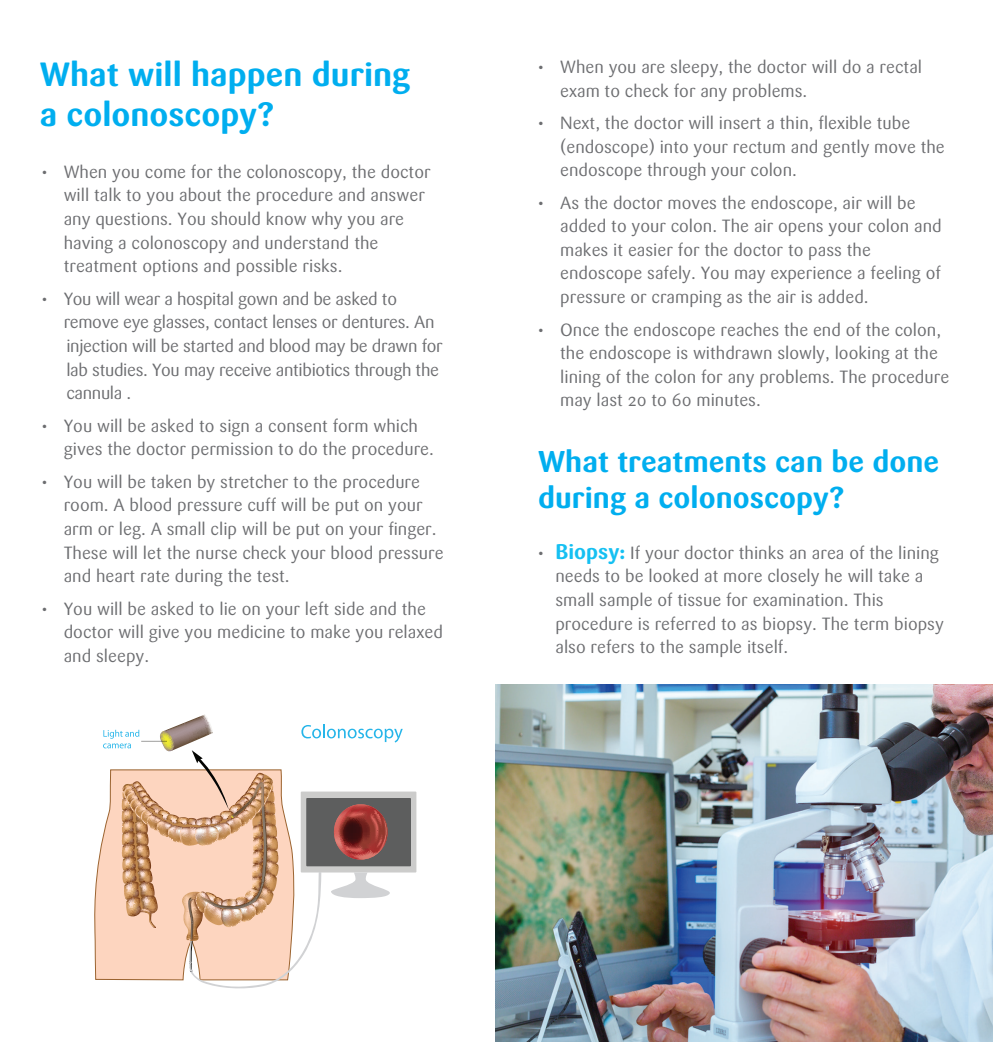
<style>
.page{position:relative;width:993px;height:1042px;background:#fff}
.page>*{position:absolute;margin:0;border:0;box-sizing:border-box;transform-origin:0 0}
.t1{font:700 33.25px/39.9px "Sari";color:#00aeef}
.t2{font:700 29.75px/35.7px "Sari";color:#00aeef}
.t3{font:17.5px/23.6px "Sari";color:#6c6d70}
.t4{font:17.5px/23.6px "Sari";letter-spacing:-.02em;color:#6c6d70}
.s1{font-weight:700;font-size:21px;color:#15c0f2}
</style>
<div class="page">
<div style="left:301px;top:791px;width:115px;height:81px;background:#cccccb"></div>
<div style="left:306px;top:798px;width:105px;height:68px;background:#5d5e5e"></div>
<svg style="left:94px;top:836px;width:9px;height:144px"></svg>
<svg style="left:103px;top:714px;width:299px;height:275px"></svg>
<img style="left:495px;top:685px;width:497px;height:357px">
<h1 class="t1" style="left:40px;top:55px;width:372px">What will happen during a colonoscopy?</h1>
<p class="t3" style="left:64px;top:160px;width:368px;text-indent:-24px">• When you come for the colonoscopy, the doctor will talk to you about the procedure and answer any questions. You should know why you are having a colonoscopy and understand the treatment options and possible risks.</p>
<p class="t4" style="left:64px;top:287px;width:380px;text-indent:-24px">• You will wear a hospital gown and be asked to remove eye glasses, contact lenses or dentures. An injection will be started and blood may be drawn for lab studies. You may receive antibiotics through the cannula .</p>
<p class="t3" style="left:64px;top:414px;width:371px;text-indent:-24px">• You will be asked to sign a consent form which gives the doctor permission to do the procedure.</p>
<p class="t3" style="left:64px;top:470px;width:381px;text-indent:-24px">• You will be taken by stretcher to the procedure room. A blood pressure cuff will be put on your arm or leg. A small clip will be put on your finger.<br>These will let the nurse check your blood pressure and heart rate during the test.</p>
<p class="t3" style="left:64px;top:597px;width:380px;text-indent:-24px">• You will be asked to lie on your left side and the doctor will give you medicine to make you relaxed and sleepy.</p>
<p class="t3" style="left:560px;top:55px;width:363px;text-indent:-24px">• When you are sleepy, the doctor will do a rectal exam to check for any problems.</p>
<p class="t3" style="left:560px;top:111px;width:386px;text-indent:-24px">• Next, the doctor will insert a thin, flexible tube (endoscope) into your rectum and gently move the endoscope through your colon.</p>
<p class="t3" style="left:560px;top:191px;width:383px;text-indent:-24px">• As the doctor moves the endoscope, air will be added to your colon. The air opens your colon and makes it easier for the doctor to pass the endoscope safely. You may experience a feeling of pressure or cramping as the air is added.</p>
<p class="t3" style="left:560px;top:318px;width:390px;text-indent:-24px">• Once the endoscope reaches the end of the colon, the endoscope is withdrawn slowly, looking at the lining of the colon for any problems. The procedure may last 20 to 60 minutes.</p>
<h2 class="t2" style="left:538px;top:443px;width:402px">What treatments can be done during a colonoscopy?</h2>
<p class="t3" style="left:555px;top:541px;width:390px;text-indent:-19px">• <span class="s1">Biopsy:</span> If your doctor thinks an area of the lining needs to be looked at more closely he will take a small sample of tissue for examination. This procedure is referred to as biopsy. The term biopsy also refers to the sample itself.</p>
</div>
